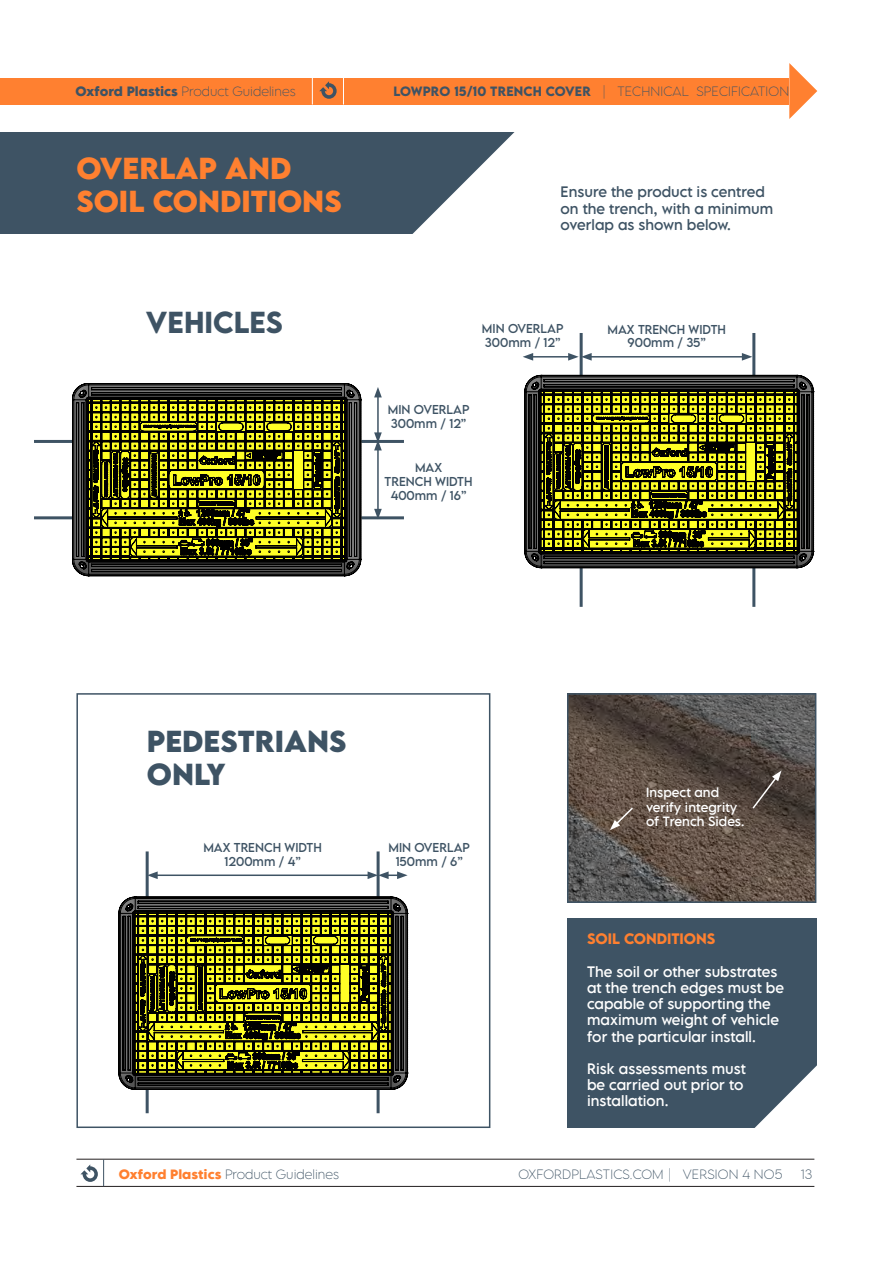
<style>
.page{position:relative;width:893px;height:1263px;background:#fff}
.page>*{position:absolute;margin:0;border:0;box-sizing:border-box;transform-origin:0 0}
.t1{font:700 27px/32.5px "LEMONMILK Pro";color:#ff8030}
.t2{font:700 27px/32.5px "LEMONMILK Pro";color:#3e5364}
.t3{font:600 27px "LEMONMILK Pro";color:#3e5364}
.t4{font:13.5px/16.2px "LEMONMILK Pro";color:#fff}
.t5{font:13.5px/16.2px "LEMONMILK Pro";color:#3e5364}
.t6{font:600 13.5px "LEMONMILK Pro";color:#ff8030}
.t7{font:200 12px "LEMONMILK Pro";letter-spacing:.015em;color:#3e5364}
.t8{font:12px/14.4px "LEMONMILK Pro";color:#fff}
.t9{font:11.55px/13.8px "LEMONMILK Pro";color:#3e5364;text-align:center}
.s1{font-weight:700}
.s2{font-weight:600}
.s3{font-weight:700;color:#ff8030}
</style>
<div class="page">
<div style="left:0;top:132px;width:653px;height:102px;background:#3e5364"></div>
<svg style="left:380px;top:132px;width:273px;height:475px"></svg>
<div style="left:0;top:78px;width:789px;height:27px;background:#ff8030"></div>
<svg style="left:789px;top:63px;width:28px;height:56px"></svg>
<svg style="left:312px;top:78px;width:1px;height:27px"></svg>
<svg style="left:343px;top:78px;width:1px;height:27px"></svg>
<svg style="left:319px;top:81px;width:18px;height:18px"></svg>
<hr style="left:76px;top:1159px;width:738px;height:1px;background:#231f20">
<hr style="left:76px;top:1186px;width:738px;height:1px;background:#231f20">
<svg style="left:80px;top:1159px;width:24px;height:27px"></svg>
<div style="left:76px;top:693px;width:414px;height:435px;border:2px solid #3e5364"></div>
<hr style="left:752px;top:333px;width:3px;height:274px;background:#3e5364">
<hr style="left:580px;top:333px;width:3px;height:274px;background:#3e5364">
<hr style="left:34px;top:516px;width:370px;height:3px;background:#3e5364">
<hr style="left:34px;top:440px;width:370px;height:3px;background:#3e5364">
<img style="left:523px;top:370px;width:292px;height:201px">
<svg style="left:525px;top:375px;width:288px;height:193px"></svg>
<svg style="left:72px;top:384px;width:289px;height:192px"></svg>
<hr style="left:589px;top:356px;width:155px;height:2px;background:#3e5364">
<svg style="left:742px;top:353px;width:10px;height:8px"></svg>
<hr style="left:531px;top:356px;width:39px;height:2px;background:#3e5364">
<svg style="left:523px;top:353px;width:10px;height:8px"></svg>
<svg style="left:568px;top:353px;width:24px;height:8px"></svg>
<hr style="left:377px;top:448px;width:2px;height:63px;background:#3e5364">
<svg style="left:374px;top:509px;width:8px;height:8px"></svg>
<hr style="left:377px;top:395px;width:2px;height:40px;background:#3e5364">
<svg style="left:374px;top:387px;width:8px;height:10px"></svg>
<svg style="left:374px;top:432px;width:8px;height:18px"></svg>
<hr style="left:377px;top:851px;width:3px;height:262px;background:#3e5364">
<hr style="left:146px;top:851px;width:3px;height:262px;background:#3e5364">
<img style="left:118px;top:893px;width:291px;height:202px">
<svg style="left:119px;top:897px;width:289px;height:192px"></svg>
<hr style="left:155px;top:874px;width:215px;height:2px;background:#3e5364">
<svg style="left:148px;top:871px;width:10px;height:8px"></svg>
<svg style="left:368px;top:871px;width:40px;height:8px"></svg>
<img style="left:570px;top:696px;width:243px;height:204px">
<div style="left:567px;top:693px;width:249px;height:210px;border:2px solid #3e5364"></div>
<div style="left:567px;top:918px;width:249px;height:210px;background:#3e5364"></div>
<svg style="left:754px;top:1065px;width:63px;height:63px"></svg>
<svg style="left:751px;top:770px;width:30px;height:40px"></svg>
<svg style="left:610px;top:806px;width:24px;height:24px"></svg>
<p class="t7" style="left:75px;top:84px;width:222px"><span class="s1">Oxford Plastics</span> Product Guidelines</p>
<p class="t7" style="left:393px;top:84px;width:397px"><span class="s2">LOWPRO 15/10 TRENCH COVER</span> | TECHNICAL SPECIFICATION</p>
<h1 class="t1" style="left:77px;top:153px;width:267px">OVERLAP AND<br>SOIL CONDITIONS</h1>
<h1 class="t3" style="left:146px;top:304px;width:138px">VEHICLES</h1>
<p class="t5" style="left:561px;top:184px;width:214px">Ensure the product is centred on the trench, with a minimum overlap as shown below.</p>
<p class="t9" style="left:482px;top:321px;width:83px;text-align:left">MIN OVERLAP<br>300mm / 12”</p>
<p class="t9" style="left:388px;top:403px;width:83px;text-align:left">MIN OVERLAP<br>300mm / 12”</p>
<p class="t9" style="left:385px;top:461px;width:89px">MAX<br>TRENCH WIDTH<br>400mm / 16”</p>
<p class="t9" style="left:607px;top:322px;width:120px">MAX TRENCH WIDTH<br>900mm / 35”</p>
<h1 class="t2" style="left:147px;top:726px;width:201px">PEDESTRIANS<br>ONLY</h1>
<p class="t9" style="left:203px;top:841px;width:120px">MAX TRENCH WIDTH<br>1200mm / 4”</p>
<p class="t9" style="left:388px;top:841px;width:83px">MIN OVERLAP<br>150mm / 6”</p>
<p class="t8" style="left:646px;top:785px;width:100px">Inspect and verify integrity of Trench Sides.</p>
<p class="t6" style="left:587px;top:930px;width:130px">SOIL CONDITIONS</p>
<p class="t4" style="left:587px;top:963px;width:199px">The soil or other substrates at the trench edges must be capable of supporting the maximum weight of vehicle for the particular install.</p>
<p class="t4" style="left:587px;top:1061px;width:160px">Risk assessments must be carried out prior to installation.</p>
<p class="t7" style="left:119px;top:1166px;width:222px"><span class="s3">Oxford Plastics</span> Product Guidelines</p>
<p class="t7" style="left:518px;top:1166px;width:265px">OXFORDPLASTICS.COM | VERSION 4 NO5</p>
<p class="t7" style="left:801px;top:1166px;width:13px">13</p>
</div>
